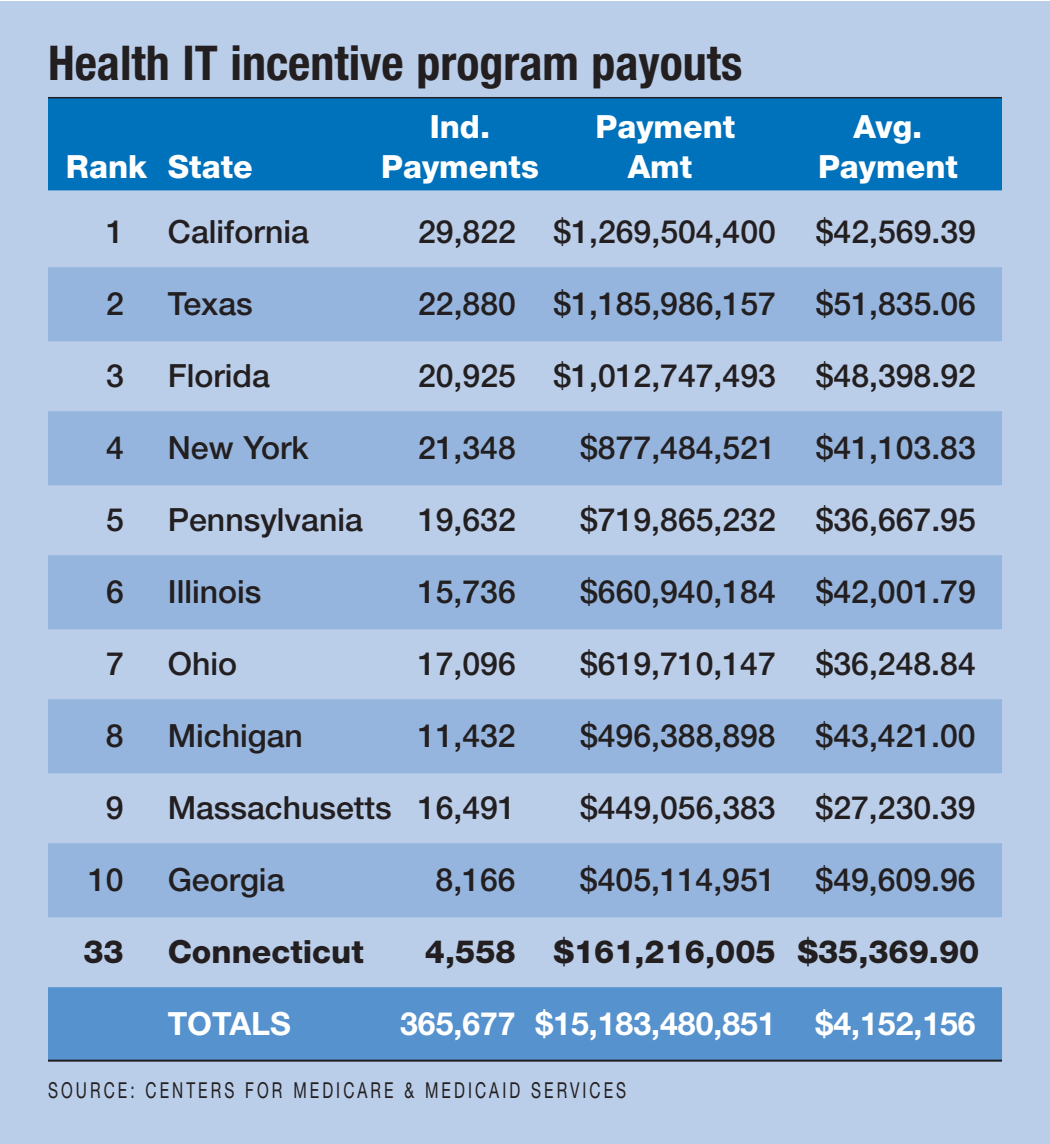
<style>
.page{position:relative;width:1050px;height:1144px;background:#fff}
.page>*{position:absolute;margin:0;border:0;box-sizing:border-box;transform-origin:0 0}
.t1{font:700 condensed 48px "Helvetica Neue LT Std";color:#231f20}
.t2{font:500 32px "Helvetica Neue LT Std";color:#231f20}
.t3{font:800 32px "Helvetica Neue LT Std";color:#fff}
.t4{font:800 32px "Helvetica Neue LT Std";color:#231f20}
.t5{font:700 32px "Helvetica Neue LT Std";color:#fff}
.t6{font:22px "Helvetica Neue LT Std";letter-spacing:.2em;color:#231f20;scale:.7 1}
</style>
<div class="page">
<div style="left:0;top:1px;width:1050px;height:1143px;background:#bacde9"></div>
<hr style="left:48px;top:97px;width:954px;height:2px;background:#231f20">
<div style="left:48px;top:98px;width:954px;height:52px;background:#0072bc"></div>
<div style="left:48px;top:138px;width:954px;height:52px;background:#0072bc"></div>
<div style="left:48px;top:267px;width:954px;height:74px;background:#95b5de"></div>
<div style="left:48px;top:411px;width:954px;height:74px;background:#95b5de"></div>
<div style="left:48px;top:555px;width:954px;height:74px;background:#95b5de"></div>
<div style="left:48px;top:699px;width:954px;height:74px;background:#95b5de"></div>
<div style="left:48px;top:843px;width:954px;height:74px;background:#95b5de"></div>
<div style="left:48px;top:987px;width:954px;height:74px;background:#5592ce"></div>
<hr style="left:48px;top:1060px;width:954px;height:2px;background:#231f20">
<h1 class="t1" style="left:48px;top:34px;width:696px">Health IT incentive program payouts</h1>
<p class="t3" style="left:430px;top:108px;width:62px">Ind.</p>
<p class="t3" style="left:596px;top:108px;width:141px">Payment</p>
<p class="t3" style="left:854px;top:108px;width:70px">Avg.</p>
<p class="t3" style="left:66px;top:148px;width:188px">Rank State</p>
<p class="t3" style="left:381px;top:148px;width:159px">Payments</p>
<p class="t3" style="left:628px;top:148px;width:66px">Amt</p>
<p class="t3" style="left:818px;top:148px;width:141px">Payment</p>
<p class="t2" style="left:106px;top:213px;width:19px">1</p>
<p class="t2" style="left:168px;top:213px;width:143px">California</p>
<p class="t2" style="left:418px;top:213px;width:559px">29,822 $1,269,504,400 $42,569.39</p>
<p class="t2" style="left:106px;top:285px;width:19px">2</p>
<p class="t2" style="left:168px;top:285px;width:86px">Texas</p>
<p class="t2" style="left:418px;top:285px;width:559px">22,880 $1,185,986,157 $51,835.06</p>
<p class="t2" style="left:106px;top:357px;width:19px">3</p>
<p class="t2" style="left:168px;top:357px;width:103px">Florida</p>
<p class="t2" style="left:418px;top:357px;width:559px">20,925 $1,012,747,493 $48,398.92</p>
<p class="t2" style="left:106px;top:429px;width:19px">4</p>
<p class="t2" style="left:168px;top:429px;width:142px">New York</p>
<p class="t2" style="left:418px;top:429px;width:99px">21,348</p>
<p class="t2" style="left:580px;top:429px;width:397px">$877,484,521 $41,103.83</p>
<p class="t2" style="left:106px;top:501px;width:19px">5</p>
<p class="t2" style="left:168px;top:501px;width:197px">Pennsylvania</p>
<p class="t2" style="left:418px;top:501px;width:99px">19,632</p>
<p class="t2" style="left:580px;top:501px;width:397px">$719,865,232 $36,667.95</p>
<p class="t2" style="left:106px;top:573px;width:19px">6</p>
<p class="t2" style="left:168px;top:573px;width:95px">Illinois</p>
<p class="t2" style="left:418px;top:573px;width:99px">15,736</p>
<p class="t2" style="left:580px;top:573px;width:397px">$660,940,184 $42,001.79</p>
<p class="t2" style="left:106px;top:645px;width:19px">7</p>
<p class="t2" style="left:168px;top:645px;width:71px">Ohio</p>
<p class="t2" style="left:418px;top:645px;width:99px">17,096</p>
<p class="t2" style="left:580px;top:645px;width:397px">$619,710,147 $36,248.84</p>
<p class="t2" style="left:106px;top:717px;width:19px">8</p>
<p class="t2" style="left:168px;top:717px;width:137px">Michigan</p>
<p class="t2" style="left:418px;top:717px;width:99px">11,432</p>
<p class="t2" style="left:580px;top:717px;width:397px">$496,388,898 $43,421.00</p>
<p class="t2" style="left:106px;top:789px;width:19px">9</p>
<p class="t2" style="left:168px;top:789px;width:349px">Massachusetts 16,491</p>
<p class="t2" style="left:580px;top:789px;width:397px">$449,056,383 $27,230.39</p>
<p class="t2" style="left:88px;top:861px;width:37px">10</p>
<p class="t2" style="left:168px;top:861px;width:118px">Georgia</p>
<p class="t2" style="left:436px;top:861px;width:82px">8,166</p>
<p class="t2" style="left:580px;top:861px;width:397px">$405,114,951 $49,609.96</p>
<p class="t4" style="left:83px;top:933px;width:42px">33</p>
<p class="t4" style="left:168px;top:933px;width:198px">Connecticut</p>
<p class="t4" style="left:425px;top:933px;width:556px">4,558 $161,216,005 $35,369.90</p>
<p class="t5" style="left:168px;top:1004px;width:125px">TOTALS</p>
<p class="t5" style="left:400px;top:1004px;width:577px">365,677 $15,183,480,851 $4,152,156</p>
<p class="t6" style="left:48px;top:1077px;width:826px">SOURCE: CENTERS FOR MEDICARE &amp; MEDICAID SERVICES</p>
</div>
